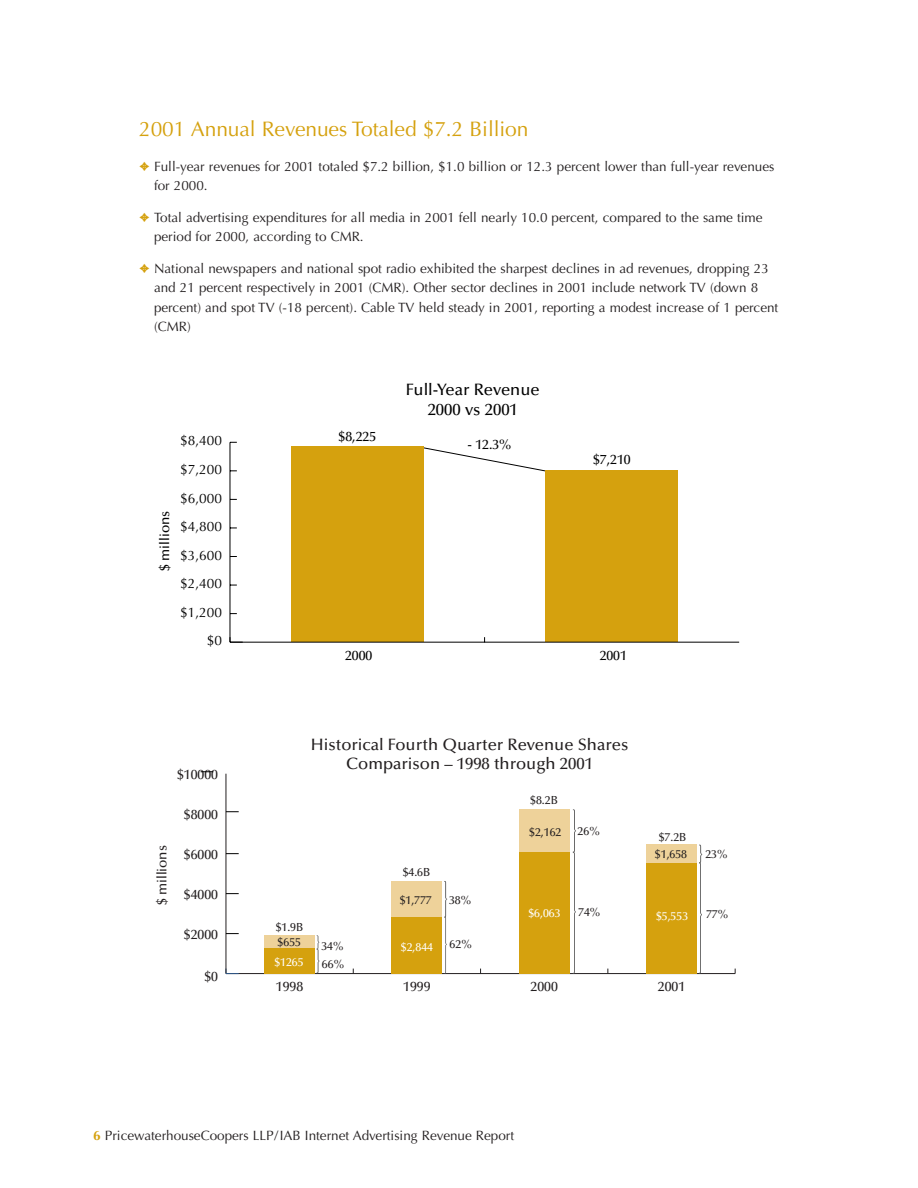
<style>
.page{position:relative;width:918px;height:1188px;background:#fff}
.page>*{position:absolute;margin:0;border:0;box-sizing:border-box;transform-origin:0 0}
.t1{font:21px "Optima";letter-spacing:-.005em;color:#d5a10e}
.t2{font:500 16.65px/19.5px "Optima";color:#231f20;text-align:center}
.t3{font:500 16.65px/19.5px "Optima";color:#000;text-align:center}
.t4{font:500 13.65px "Optima";color:#231f20}
.t5{font:13.65px "Optima";color:#000}
.t6{font:500 13.65px "Optima";color:#000}
.t7{font:13.5px/19.5px "Optima";color:#231f20}
.t8{font:500 11.7px/18.9px "Optima";color:#231f20}
.t9{font:500 11.7px "Optima";color:#fff}
.s1{color:#d5a10e}
.s2{font-weight:700;color:#d5a10e}
</style>
<div class="page">
<svg style="left:423px;top:447px;width:125px;height:25px"></svg>
<div style="left:291px;top:446px;width:132px;height:196px;background:#d5a10e"></div>
<div style="left:546px;top:471px;width:132px;height:171px;background:#d5a10e"></div>
<hr style="left:230px;top:642px;width:509px;height:1px;background:#000">
<hr style="left:229px;top:442px;width:1px;height:200px;background:#000">
<svg style="left:229px;top:637px;width:14px;height:6px"></svg>
<hr style="left:226px;top:973px;width:509px;height:1px;background:#231f20">
<hr style="left:226px;top:774px;width:1px;height:200px;background:#231f20">
<div style="left:264px;top:935px;width:51px;height:13px;background:#eed29a"></div>
<div style="left:391px;top:881px;width:51px;height:36px;background:#eed29a"></div>
<div style="left:519px;top:809px;width:51px;height:43px;background:#eed29a"></div>
<div style="left:646px;top:845px;width:51px;height:33px;background:#eed29a"></div>
<div style="left:264px;top:948px;width:51px;height:26px;background:#d5a10e"></div>
<div style="left:391px;top:917px;width:51px;height:57px;background:#d5a10e"></div>
<div style="left:519px;top:852px;width:51px;height:122px;background:#d5a10e"></div>
<div style="left:646px;top:863px;width:51px;height:111px;background:#d5a10e"></div>
<svg style="left:317px;top:935px;width:3px;height:38px"></svg>
<svg style="left:444px;top:881px;width:3px;height:93px"></svg>
<svg style="left:573px;top:809px;width:3px;height:165px"></svg>
<svg style="left:699px;top:845px;width:3px;height:129px"></svg>
<h1 class="t1" style="left:139px;top:120px;width:391px">2001 Annual Revenues Totaled $7.2 Billion</h1>
<p class="t7" style="left:154px;top:158px;width:622px;text-indent:-15px"><span class="s1">✦</span> Full-year revenues for 2001 totaled $7.2 billion, $1.0 billion or 12.3 percent lower than full-year revenues for 2000.</p>
<p class="t7" style="left:154px;top:209px;width:610px;text-indent:-15px"><span class="s1">✦</span> Total advertising expenditures for all media in 2001 fell nearly 10.0 percent, compared to the same time period for 2000, according to CMR.</p>
<p class="t7" style="left:154px;top:260px;width:626px;text-indent:-15px"><span class="s1">✦</span> National newspapers and national spot radio exhibited the sharpest declines in ad revenues, dropping 23 and 21 percent respectively in 2001 (CMR). Other sector declines in 2001 include network TV (down 8 percent) and spot TV (-18 percent). Cable TV held steady in 2001, reporting a modest increase of 1 percent (CMR)</p>
<p class="t5" style="left:180px;top:435px;width:43px">$8,400</p>
<p class="t5" style="left:180px;top:464px;width:43px">$7,200</p>
<p class="t6" style="left:159px;top:571px;width:62px;rotate:-90deg">$ millions</p>
<p class="t5" style="left:180px;top:492px;width:43px">$6,000</p>
<p class="t5" style="left:180px;top:521px;width:43px">$4,800</p>
<p class="t5" style="left:180px;top:549px;width:43px">$3,600</p>
<p class="t5" style="left:180px;top:578px;width:43px">$2,400</p>
<p class="t5" style="left:180px;top:606px;width:43px">$1,200</p>
<p class="t5" style="left:207px;top:635px;width:17px">$0</p>
<p class="t4" style="left:177px;top:768px;width:42px">$10000</p>
<p class="t4" style="left:156px;top:905px;width:62px;rotate:-90deg">$ millions</p>
<p class="t4" style="left:184px;top:808px;width:36px">$8000</p>
<p class="t4" style="left:184px;top:848px;width:36px">$6000</p>
<p class="t4" style="left:184px;top:888px;width:36px">$4000</p>
<p class="t4" style="left:184px;top:928px;width:36px">$2000</p>
<p class="t4" style="left:204px;top:970px;width:15px">$0</p>
<p class="t6" style="left:339px;top:431px;width:39px">$8,225</p>
<p class="t3" style="left:406px;top:382px;width:135px">Full-Year Revenue<br>2000 vs 2001</p>
<p class="t6" style="left:467px;top:439px;width:45px">- 12.3%</p>
<p class="t6" style="left:593px;top:454px;width:39px">$7,210</p>
<p class="t6" style="left:345px;top:650px;width:29px">2000</p>
<p class="t6" style="left:600px;top:650px;width:29px">2001</p>
<p class="t2" style="left:311px;top:736px;width:319px">Historical Fourth Quarter Revenue Shares<br>Comparison – 1998 through 2001</p>
<p class="t8" style="left:276px;top:919px;width:29px">$1.9B</p>
<p class="t8" style="left:278px;top:933px;width:25px">$655</p>
<p class="t9" style="left:274px;top:957px;width:31px">$1265</p>
<p class="t8" style="left:321px;top:937px;width:24px">34%<br>66%</p>
<p class="t8" style="left:403px;top:864px;width:29px">$4.6B</p>
<p class="t8" style="left:400px;top:892px;width:34px">$1,777</p>
<p class="t9" style="left:401px;top:942px;width:34px">$2,844</p>
<p class="t8" style="left:449px;top:892px;width:24px">38%</p>
<p class="t8" style="left:450px;top:936px;width:24px">62%</p>
<p class="t8" style="left:530px;top:792px;width:29px">$8.2B</p>
<p class="t8" style="left:529px;top:824px;width:34px">$2,162</p>
<p class="t8" style="left:578px;top:822px;width:24px">26%</p>
<p class="t9" style="left:528px;top:908px;width:34px">$6,063</p>
<p class="t8" style="left:578px;top:904px;width:24px">74%</p>
<p class="t8" style="left:659px;top:828px;width:29px">$7.2B</p>
<p class="t8" style="left:655px;top:846px;width:34px">$1,658</p>
<p class="t9" style="left:656px;top:911px;width:34px">$5,553</p>
<p class="t4" style="left:276px;top:980px;width:29px">1998</p>
<p class="t4" style="left:403px;top:980px;width:29px">1999</p>
<p class="t4" style="left:531px;top:980px;width:29px">2000</p>
<p class="t4" style="left:658px;top:980px;width:29px">2001</p>
<p class="t8" style="left:705px;top:846px;width:24px">23%</p>
<p class="t8" style="left:706px;top:906px;width:24px">77%</p>
<p class="t7" style="left:93px;top:1127px;width:422px"><span class="s2">6</span> PricewaterhouseCoopers LLP/IAB Internet Advertising Revenue Report</p>
</div>
